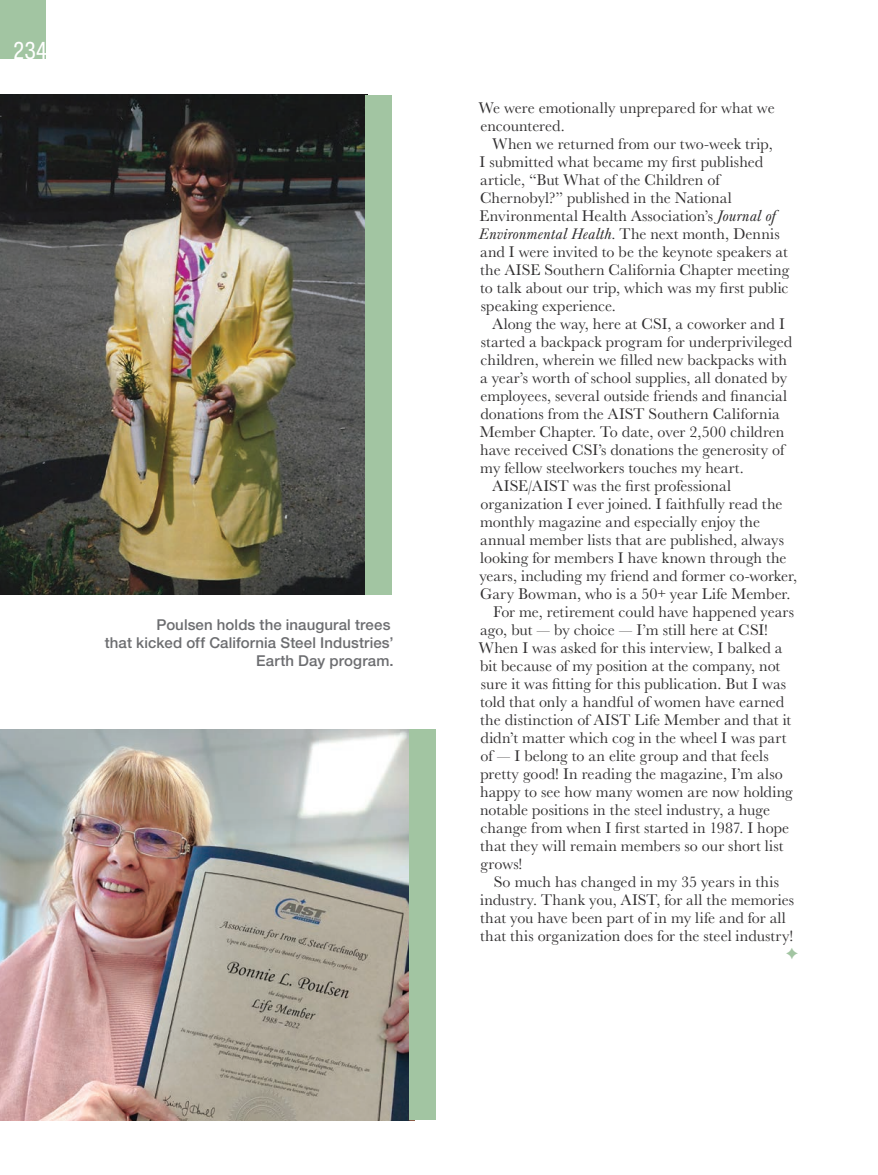
<style>
.page{position:relative;width:878px;height:1175px;background:#fff}
.page>*{position:absolute;margin:0;border:0;box-sizing:border-box;transform-origin:0 0}
.t1{font:24px "Helvetica Now Text Cn";color:#fff}
.t2{font:15.9px "Baskerville URW";letter-spacing:.005em;color:#312f30}
.t3{font:italic 15.9px "Baskerville URW";letter-spacing:.01em;color:#312f30}
.t4{font:500 15px/18px "Helvetica Neue";letter-spacing:.005em;color:#6c6d70;text-align:right}
.s1{font-style:italic}
.s2{font-style:normal}
</style>
<div class="page">
<div style="left:0;top:0;width:45px;height:58px;background:#a2c5a2"></div>
<img style="left:0;top:729px;width:409px;height:391px">
<div style="left:409px;top:729px;width:26px;height:391px;background:#a2c5a2"></div>
<img style="left:0;top:95px;width:365px;height:499px">
<div style="left:365px;top:95px;width:26px;height:499px;background:#a2c5a2"></div>
<p class="t1" style="left:13px;top:34px;width:36px">234</p>
<p class="t4" style="left:105px;top:615px;width:290px">Poulsen holds the inaugural trees<br>that kicked off California Steel Industries’<br>Earth Day program.</p>
<p class="t2" style="left:479px;top:96px;width:297px">We were emotionally unprepared for what we</p>
<p class="t2" style="left:480px;top:114px;width:86px">encountered.</p>
<p class="t2" style="left:492px;top:132px;width:282px">When we returned from our two-week trip,</p>
<p class="t2" style="left:479px;top:150px;width:285px">I submitted what became my first published</p>
<p class="t2" style="left:480px;top:168px;width:241px">article, “But What of the Children of</p>
<p class="t2" style="left:480px;top:186px;width:253px">Chernobyl?” published in the National</p>
<p class="t2" style="left:479px;top:204px;width:298px">Environmental Health Association’s <span class="s1">Journal of</span></p>
<p class="t3" style="left:479px;top:224px;width:302px">Environmental Health. <span class="s2">The next month, Dennis</span></p>
<p class="t2" style="left:480px;top:240px;width:309px">and I were invited to be the keynote speakers at</p>
<p class="t2" style="left:480px;top:258px;width:311px">the AISE Southern California Chapter meeting</p>
<p class="t2" style="left:480px;top:276px;width:310px">to talk about our trip, which was my first public</p>
<p class="t2" style="left:480px;top:294px;width:137px">speaking experience.</p>
<p class="t2" style="left:492px;top:313px;width:294px">Along the way, here at CSI, a coworker and I</p>
<p class="t2" style="left:480px;top:331px;width:313px">started a backpack program for underprivileged</p>
<p class="t2" style="left:480px;top:349px;width:308px">children, wherein we filled new backpacks with</p>
<p class="t2" style="left:480px;top:367px;width:308px">a year’s worth of school supplies, all donated by</p>
<p class="t2" style="left:480px;top:385px;width:308px">employees, several outside friends and financial</p>
<p class="t2" style="left:480px;top:403px;width:301px">donations from the AIST Southern California</p>
<p class="t2" style="left:479px;top:421px;width:306px">Member Chapter. To date, over 2,500 children</p>
<p class="t2" style="left:480px;top:439px;width:306px">have received CSI’s donations the generosity of</p>
<p class="t2" style="left:480px;top:457px;width:265px">my fellow steelworkers touches my heart.</p>
<p class="t2" style="left:492px;top:475px;width:240px">AISE/AIST was the first professional</p>
<p class="t2" style="left:480px;top:493px;width:303px">organization I ever joined. I faithfully read the</p>
<p class="t2" style="left:480px;top:511px;width:281px">monthly magazine and especially enjoy the</p>
<p class="t2" style="left:480px;top:529px;width:305px">annual member lists that are published, always</p>
<p class="t2" style="left:480px;top:547px;width:308px">looking for members I have known through the</p>
<p class="t2" style="left:479px;top:565px;width:319px">years, including my friend and former co-worker,</p>
<p class="t2" style="left:480px;top:583px;width:312px">Gary Bowman, who is a 50+ year Life Member.</p>
<p class="t2" style="left:493px;top:601px;width:302px">For me, retirement could have happened years</p>
<p class="t2" style="left:480px;top:619px;width:289px">ago, but — by choice — I’m still here at CSI!</p>
<p class="t2" style="left:479px;top:637px;width:305px">When I was asked for this interview, I balked a</p>
<p class="t2" style="left:480px;top:655px;width:301px">bit because of my position at the company, not</p>
<p class="t2" style="left:480px;top:673px;width:307px">sure it was fitting for this publication. But I was</p>
<p class="t2" style="left:480px;top:691px;width:305px">told that only a handful of women have earned</p>
<p class="t2" style="left:480px;top:709px;width:312px">the distinction of AIST Life Member and that it</p>
<p class="t2" style="left:480px;top:727px;width:307px">didn’t matter which cog in the wheel I was part</p>
<p class="t2" style="left:480px;top:745px;width:289px">of — I belong to an elite group and that feels</p>
<p class="t2" style="left:480px;top:763px;width:304px">pretty good! In reading the magazine, I’m also</p>
<p class="t2" style="left:480px;top:781px;width:314px">happy to see how many women are now holding</p>
<p class="t2" style="left:480px;top:799px;width:291px">notable positions in the steel industry, a huge</p>
<p class="t2" style="left:480px;top:817px;width:310px">change from when I first started in 1987. I hope</p>
<p class="t2" style="left:480px;top:835px;width:305px">that they will remain members so our short list</p>
<p class="t2" style="left:480px;top:853px;width:43px">grows!</p>
<p class="t2" style="left:493px;top:871px;width:287px">So much has changed in my 35 years in this</p>
<p class="t2" style="left:480px;top:889px;width:315px">industry. Thank you, AIST, for all the memories</p>
<p class="t2" style="left:480px;top:907px;width:307px">that you have been part of in my life and for all</p>
<p class="t2" style="left:480px;top:925px;width:314px">that this organization does for the steel industry!</p>
</div>
